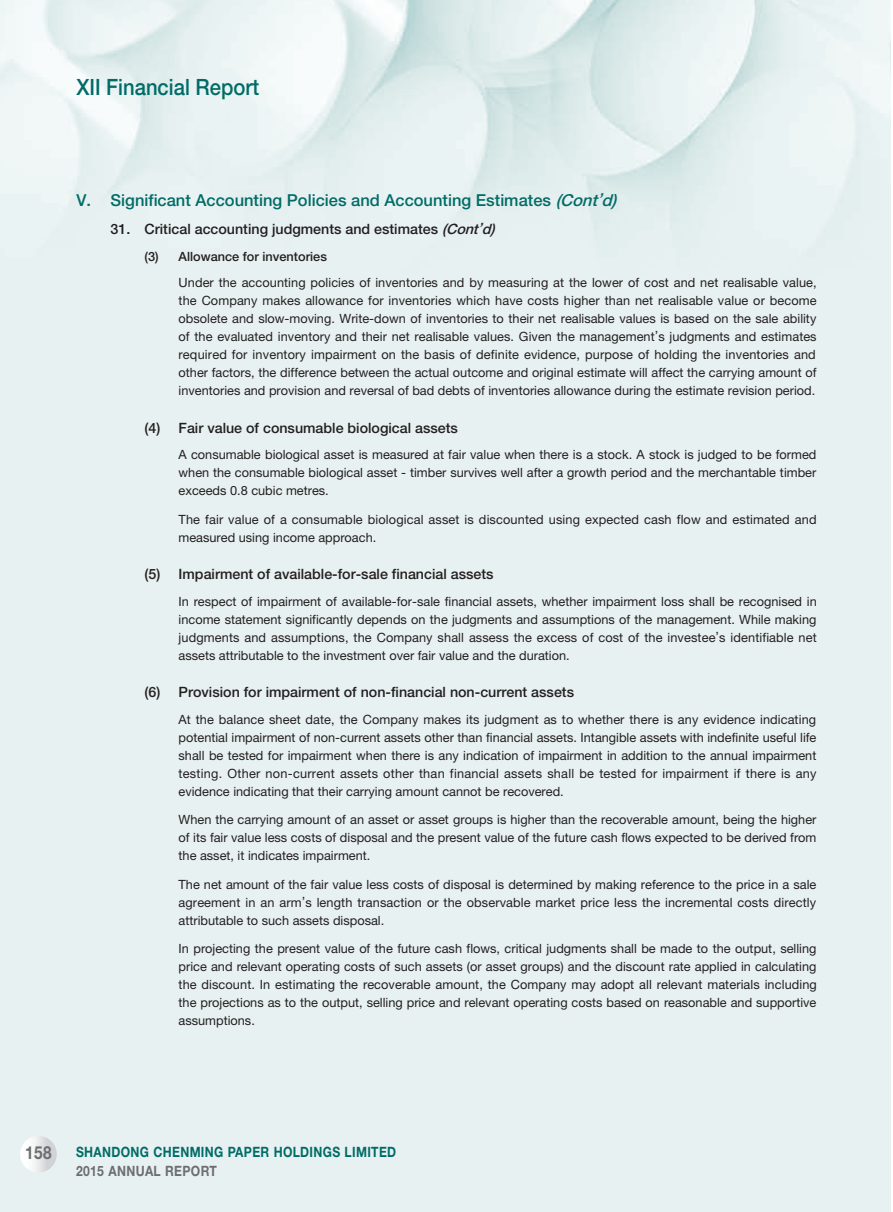
<style>
.page{position:relative;width:893px;height:1212px;background:#fff}
.page>*{position:absolute;margin:0;border:0;box-sizing:border-box;transform-origin:0 0}
.t1{font:500 22.5px "Helvetica Neue LT Std";color:#006c67;scale:.9 1}
.t2{font:700 18px "Helvetica Neue LT Std";color:#6c6d70;scale:.85 1}
._3__標題{font:500 16.5px "Helvetica Neue LT Std";color:#006c67}
._4__副標題{font:500 14.25px "Helvetica Neue LT Std";color:#231f20}
.t3{font:700 14.25px "Helvetica Neue LT Std";letter-spacing:.03em;color:#006c67;scale:.85 1}
.t4{font:700 14.25px "Helvetica Neue LT Std";letter-spacing:.03em;color:#6c6d70;scale:.85 1}
._1__內文{font:12.75px/18px "Helvetica Neue LT Std";color:#231f20;text-align:justify}
._5__副副標題{font:500 12.75px "Helvetica Neue LT Std";color:#231f20}
.s1{font-style:italic}
</style>
<div class="page">
<svg style="left:20px;top:1136px;width:37px;height:36px"></svg>
<h1 class="t1" style="left:76px;top:74px;width:205px">XII Financial Report</h1>
<p class="_3__標題" style="left:77px;top:190px;width:542px">V. Significant Accounting Policies and Accounting Estimates <span class="s1">(Cont’d)</span></p>
<p class="_4__副標題" style="left:111px;top:221px;width:386px">31. Critical accounting judgments and estimates <span class="s1">(Cont’d)</span></p>
<p class="_5__副副標題" style="left:145px;top:248px;width:184px">(3) Allowance for inventories</p>
<p class="_1__內文" style="left:179px;top:273px;width:640px">Under the accounting policies of inventories and by measuring at the lower of cost and net realisable value, the Company makes allowance for inventories which have costs higher than net realisable value or become obsolete and slow-moving. Write-down of inventories to their net realisable values is based on the sale ability of the evaluated inventory and their net realisable values. Given the management’s judgments and estimates required for inventory impairment on the basis of definite evidence, purpose of holding the inventories and other factors, the difference between the actual outcome and original estimate will affect the carrying amount of inventories and provision and reversal of bad debts of inventories allowance during the estimate revision period.</p>
<p class="_4__副標題" style="left:145px;top:419px;width:315px">(4) Fair value of consumable biological assets</p>
<p class="_1__內文" style="left:179px;top:445px;width:639px">A consumable biological asset is measured at fair value when there is a stock. A stock is judged to be formed when the consumable biological asset - timber survives well after a growth period and the merchantable timber exceeds 0.8 cubic metres.</p>
<p class="_1__內文" style="left:179px;top:510px;width:639px">The fair value of a consumable biological asset is discounted using expected cash flow and estimated and measured using income approach.</p>
<p class="_4__副標題" style="left:145px;top:566px;width:350px">(5) Impairment of available-for-sale financial assets</p>
<p class="_1__內文" style="left:179px;top:592px;width:640px">In respect of impairment of available-for-sale financial assets, whether impairment loss shall be recognised in income statement significantly depends on the judgments and assumptions of the management. While making judgments and assumptions, the Company shall assess the excess of cost of the investee’s identifiable net assets attributable to the investment over fair value and the duration.</p>
<p class="_4__副標題" style="left:145px;top:684px;width:431px">(6) Provision for impairment of non-financial non-current assets</p>
<p class="_1__內文" style="left:179px;top:710px;width:639px">At the balance sheet date, the Company makes its judgment as to whether there is any evidence indicating potential impairment of non-current assets other than financial assets. Intangible assets with indefinite useful life shall be tested for impairment when there is any indication of impairment in addition to the annual impairment testing. Other non-current assets other than financial assets shall be tested for impairment if there is any evidence indicating that their carrying amount cannot be recovered.</p>
<p class="_1__內文" style="left:179px;top:810px;width:639px">When the carrying amount of an asset or asset groups is higher than the recoverable amount, being the higher of its fair value less costs of disposal and the present value of the future cash flows expected to be derived from the asset, it indicates impairment.</p>
<p class="_1__內文" style="left:179px;top:875px;width:639px">The net amount of the fair value less costs of disposal is determined by making reference to the price in a sale agreement in an arm’s length transaction or the observable market price less the incremental costs directly attributable to such assets disposal.</p>
<p class="_1__內文" style="left:179px;top:939px;width:640px">In projecting the present value of the future cash flows, critical judgments shall be made to the output, selling price and relevant operating costs of such assets (or asset groups) and the discount rate applied in calculating the discount. In estimating the recoverable amount, the Company may adopt all relevant materials including the projections as to the output, selling price and relevant operating costs based on reasonable and supportive assumptions.</p>
<h2 class="t2" style="left:25px;top:1141px;width:33px">158</h2>
<p class="t3" style="left:76px;top:1143px;width:378px">SHANDONG CHENMING PAPER HOLDINGS LIMITED</p>
<p class="t4" style="left:76px;top:1162px;width:167px">2015 ANNUAL REPORT</p>
</div>
